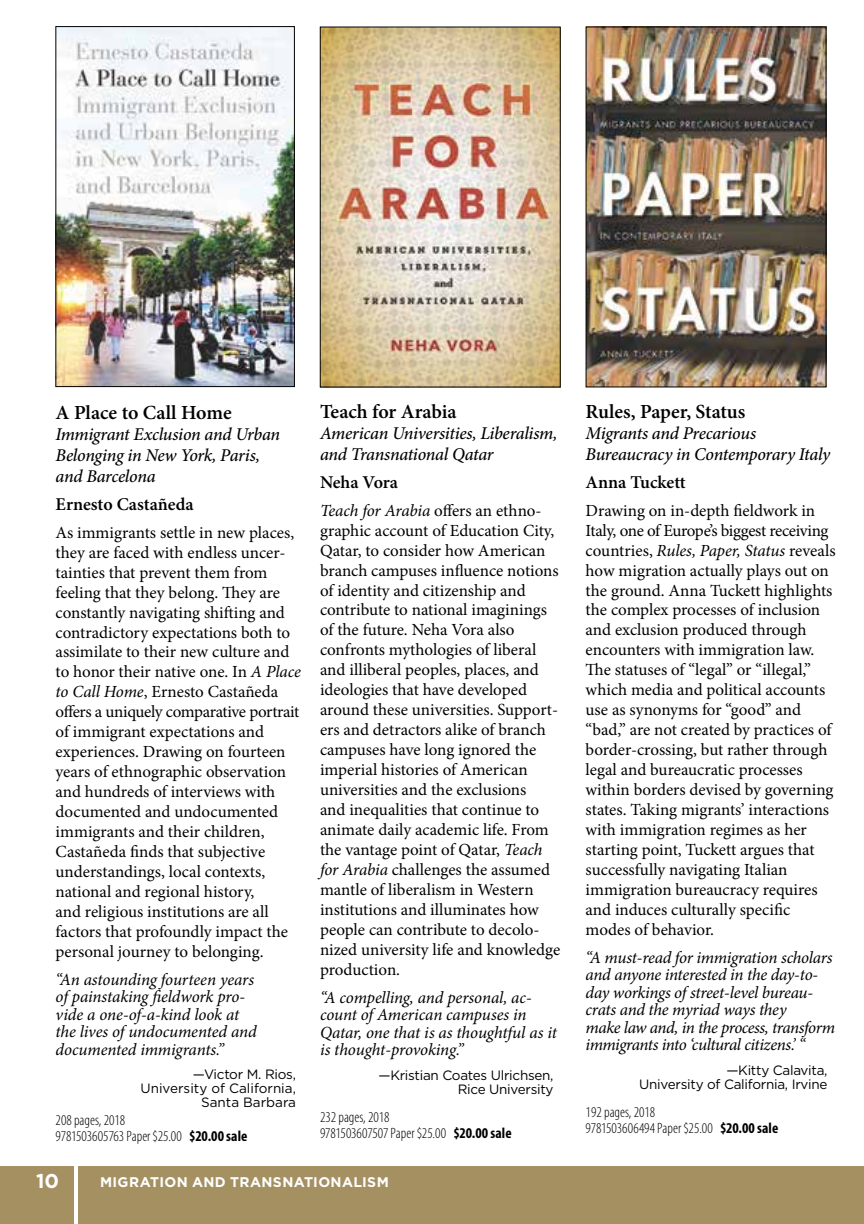
<style>
.page{position:relative;width:864px;height:1224px;background:#fff}
.page>*{position:absolute;margin:0;border:0;box-sizing:border-box;transform-origin:0 0}
.t1{font:600 20px "Minion Pro";letter-spacing:-.005em;color:#000}
.t2{font:700 20px "Gotham";color:#fff}
.t3{font:italic 500 18px/21px "Minion Pro";letter-spacing:-.02em;color:#000}
.t4{font:600 18px "Minion Pro";color:#000}
.t5{font:17px/20px "Minion Pro";color:#000}
.t6{font:italic 17px/17.4px "Minion Pro";letter-spacing:-.015em;color:#000}
.t7{font:300 condensed 15px/16px "Myriad Pro";color:#000}
.t8{font:700 14px "Gotham";letter-spacing:.02em;color:#fff}
.t9{font:13.6px/14px "Gotham";letter-spacing:-.02em;color:#000;text-align:right}
.t10{font:13.6px/14px "Gotham";color:#000;text-align:right}
.s1{font-style:italic}
.s2{font-weight:700}
</style>
<div class="page">
<div style="left:0;top:1166px;width:864px;height:58px;background:#a59061"></div>
<hr style="left:74px;top:1165px;width:4px;height:59px;background:#fff">
<img style="left:588px;top:29px;width:236px;height:356px">
<div style="left:586px;top:27px;width:240px;height:360px;border:1px solid #000"></div>
<img style="left:322px;top:29px;width:236px;height:356px">
<div style="left:320px;top:27px;width:240px;height:360px;border:1px solid #000"></div>
<img style="left:58px;top:28px;width:235px;height:357px">
<div style="left:56px;top:26px;width:239px;height:361px;border:1px solid #000"></div>
<p class="t1" style="left:56px;top:398px;width:178px">A Place to Call Home</p>
<p class="t3" style="left:56px;top:423px;width:226px">Immigrant Exclusion and Urban<br>Belonging in New York, Paris, and Barcelona</p>
<p class="t4" style="left:56px;top:491px;width:140px">Ernesto Castañeda</p>
<p class="t5" style="left:56px;top:522px;width:247px">As immigrants settle in new places, they are faced with endless uncer&shy;tainties that prevent them from feeling that they belong. They are constantly navigating shifting and contradictory expectations both to assimilate to their new culture and to honor their native one. In <span class="s1">A Place to Call Home</span>, Ernesto Castañeda offers a uniquely comparative portrait of immigrant expectations and experiences. Drawing on fourteen years of ethnographic observation and hundreds of interviews with documented and undocumented immigrants and their children, Castañeda finds that subjective understandings, local contexts, national and regional history,<br>and religious institutions are all factors that profoundly impact the personal journey to belonging.</p>
<p class="t6" style="left:56px;top:971px;width:203px">“An astounding fourteen years of painstaking fieldwork pro&shy;vide a one-of-a-kind look at the lives of undocumented and documented immigrants.”</p>
<p class="t10" style="left:141px;top:1067px;width:157px">—Victor M. Rios,<br>University of California,<br>Santa Barbara</p>
<p class="t7" style="left:56px;top:1112px;width:193px">208 pages, 2018<br>9781503605763 Paper $25.00 <span class="s2">$20.00 sale</span></p>
<p class="t1" style="left:320px;top:397px;width:138px">Teach for Arabia</p>
<p class="t3" style="left:320px;top:422px;width:239px">American Universities, Liberalism, and Transnational Qatar</p>
<p class="t4" style="left:320px;top:469px;width:80px">Neha Vora</p>
<p class="t5" style="left:320px;top:500px;width:242px"><span class="s1">Teach for Arabia</span> offers an ethno&shy;graphic account of Education City,<br>Qatar, to consider how American branch campuses influence notions of identity and citizenship and contribute to national imaginings of the future. Neha Vora also confronts mythologies of liberal and illiberal peoples, places, and ideologies that have developed around these universities. Support&shy;ers and detractors alike of branch campuses have long ignored the imperial histories of American universities and the exclusions<br>and inequalities that continue to animate daily academic life. From the vantage point of Qatar, <span class="s1">Teach for Arabia</span> challenges the assumed mantle of liberalism in Western institutions and illuminates how people can contribute to decolo&shy;nized university life and knowledge production.</p>
<p class="t6" style="left:320px;top:989px;width:238px">“A compelling, and personal, ac&shy;count of American campuses in<br>Qatar, one that is as thoughtful as it is thought-provoking.”</p>
<p class="t9" style="left:379px;top:1067px;width:177px">—Kristian Coates Ulrichsen,<br>Rice University</p>
<p class="t7" style="left:320px;top:1108px;width:193px">232 pages, 2018<br>9781503607507 Paper $25.00 <span class="s2">$20.00 sale</span></p>
<p class="t2" style="left:36px;top:1169px;width:25px">10</p>
<p class="t8" style="left:100px;top:1174px;width:290px">M IGRATION AND TRANSNATIONALISM</p>
<p class="t1" style="left:586px;top:397px;width:161px">Rules, Paper, Status</p>
<p class="t3" style="left:586px;top:422px;width:246px">Migrants and Precarious<br>Bureaucracy in Contemporary Italy</p>
<p class="t4" style="left:586px;top:469px;width:102px">Anna Tuckett</p>
<p class="t5" style="left:586px;top:500px;width:251px">Drawing on in-depth fieldwork in Italy, one of Europe’s biggest receiving countries, <span class="s1">Rules, Paper, Status</span> reveals how migration actually plays out on the ground. Anna Tuckett highlights the complex processes of inclusion and exclusion produced through encounters with immigration law.<br>The statuses of “legal” or “illegal,” which media and political accounts use as synonyms for “good” and “bad,” are not created by practices of border-crossing, but rather through legal and bureaucratic processes within borders devised by governing states. Taking migrants’ interactions with immigration regimes as her starting point, Tuckett argues that successfully navigating Italian immigration bureaucracy requires and induces culturally specific modes of behavior.</p>
<p class="t6" style="left:586px;top:949px;width:251px">“A must-read for immigration scholars and anyone interested in the day-to&shy;day workings of street-level bureau&shy;crats and the myriad ways they<br>make law and, in the process, transform immigrants into ‘cultural citizens.’ “</p>
<p class="t9" style="left:639px;top:1062px;width:190px">—Kitty Calavita,<br>University of California, Irvine</p>
<p class="t7" style="left:586px;top:1103px;width:194px">192 pages, 2018<br>9781503606494 Paper $25.00 <span class="s2">$20.00 sale</span></p>
</div>
